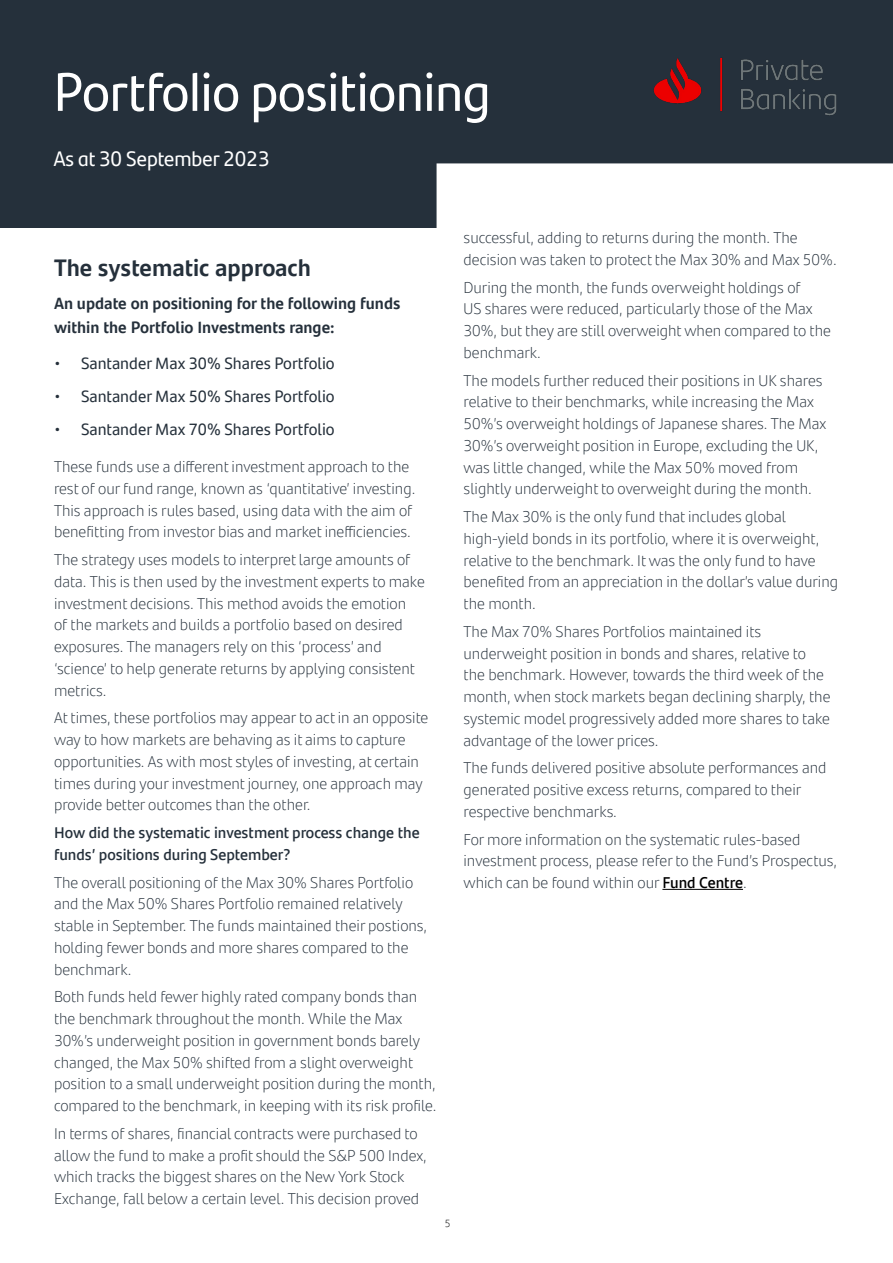
<style>
.page{position:relative;width:893px;height:1263px;background:#fff}
.page>*{position:absolute;margin:0;border:0;box-sizing:border-box;transform-origin:0 0}
.t1{font:54px "Santander Headline";color:#fff}
.t2{font:700 24px "Santander Text";color:#25303b}
.t3{font:21px "Santander Headline";color:#fff}
.t4{font:16.5px "Santander Text";color:#25303b}
.t5{font:700 16.5px/24px "Santander Text";color:#25303b}
.t6{font:300 15.75px/21.8px "Santander Text";color:#25303b}
.t7{font:600 15.75px/21.8px "Santander Text";color:#25303b}
.t8{font:300 10.5px "Santander Text";color:#000}
.s1{font-weight:600;color:#000}
</style>
<div class="page">
<div style="left:0;top:0;width:893px;height:228px;background:#25303b"></div>
<div style="left:437px;top:163px;width:456px;height:65px;background:#fff"></div>
<img style="left:653px;top:57px;width:184px;height:59px">
<hr style="left:662px;top:889px;width:81px;height:1px;background:#000">
<h1 class="t1" style="left:54px;top:51px;width:438px">Portfolio positioning</h1>
<h3 class="t3" style="left:54px;top:143px;width:217px">As at 30 September 2023</h3>
<h2 class="t2" style="left:54px;top:249px;width:259px">The systematic approach</h2>
<p class="t5" style="left:54px;top:290px;width:348px">An update on positioning for the following funds within the Portfolio Investments range:</p>
<p class="t4" style="left:54px;top:351px;width:282px">• Santander Max 30% Shares Portfolio</p>
<p class="t4" style="left:54px;top:384px;width:282px">• Santander Max 50% Shares Portfolio</p>
<p class="t4" style="left:54px;top:417px;width:282px">• Santander Max 70% Shares Portfolio</p>
<p class="t6" style="left:54px;top:455px;width:363px">These funds use a different investment approach to the rest of our fund range, known as ‘quantitative’ investing.<br>This approach is rules based, using data with the aim of benefitting from investor bias and market inefficiencies.</p>
<p class="t6" style="left:54px;top:548px;width:372px">The strategy uses models to interpret large amounts of data. This is then used by the investment experts to make investment decisions. This method avoids the emotion<br>of the markets and builds a portfolio based on desired exposures. The managers rely on this ‘process’ and ‘science’ to help generate returns by applying consistent metrics.</p>
<p class="t6" style="left:54px;top:706px;width:376px">At times, these portfolios may appear to act in an opposite way to how markets are behaving as it aims to capture opportunities. As with most styles of investing, at certain times during your investment journey, one approach may provide better outcomes than the other.</p>
<p class="t7" style="left:54px;top:821px;width:367px">How did the systematic investment process change the funds’ positions during September?</p>
<p class="t6" style="left:54px;top:870px;width:375px">The overall positioning of the Max 30% Shares Portfolio and the Max 50% Shares Portfolio remained relatively stable in September. The funds maintained their postions, holding fewer bonds and more shares compared to the benchmark.</p>
<p class="t6" style="left:54px;top:985px;width:384px">Both funds held fewer highly rated company bonds than the benchmark throughout the month. While the Max 30%’s underweight position in government bonds barely changed, the Max 50% shifted from a slight overweight position to a small underweight position during the month, compared to the benchmark, in keeping with its risk profile.</p>
<p class="t6" style="left:54px;top:1122px;width:374px">In terms of shares, financial contracts were purchased to allow the fund to make a profit should the S&amp;P 500 Index, which tracks the biggest shares on the New York Stock Exchange, fall below a certain level. This decision proved</p>
<p class="t8" style="left:445px;top:1215px;width:7px">5</p>
<p class="t6" style="left:464px;top:226px;width:375px">successful, adding to returns during the month. The decision was taken to protect the Max 30% and Max 50%.</p>
<p class="t6" style="left:464px;top:276px;width:369px">During the month, the funds overweight holdings of<br>US shares were reduced, particularly those of the Max 30%, but they are still overweight when compared to the benchmark.</p>
<p class="t6" style="left:464px;top:369px;width:364px">The models further reduced their positions in UK shares relative to their benchmarks, while increasing the Max 50%’s overweight holdings of Japanese shares. The Max 30%’s overweight position in Europe, excluding the UK, was little changed, while the Max 50% moved from slightly underweight to overweight during the month.</p>
<p class="t6" style="left:464px;top:505px;width:376px">The Max 30% is the only fund that includes global high-yield bonds in its portfolio, where it is overweight, relative to the benchmark. It was the only fund to have benefited from an appreciation in the dollar’s value during the month.</p>
<p class="t6" style="left:464px;top:620px;width:369px">The Max 70% Shares Portfolios maintained its underweight position in bonds and shares, relative to the benchmark. However, towards the third week of the month, when stock markets began declining sharply, the systemic model progressively added more shares to take advantage of the lower prices.</p>
<p class="t6" style="left:464px;top:756px;width:364px">The funds delivered positive absolute performances and generated positive excess returns, compared to their respective benchmarks.</p>
<p class="t6" style="left:464px;top:828px;width:375px">For more information on the systematic rules-based investment process, please refer to the Fund’s Prospectus, which can be found within our <span class="s1">Fund Centre</span>.</p>
</div>
